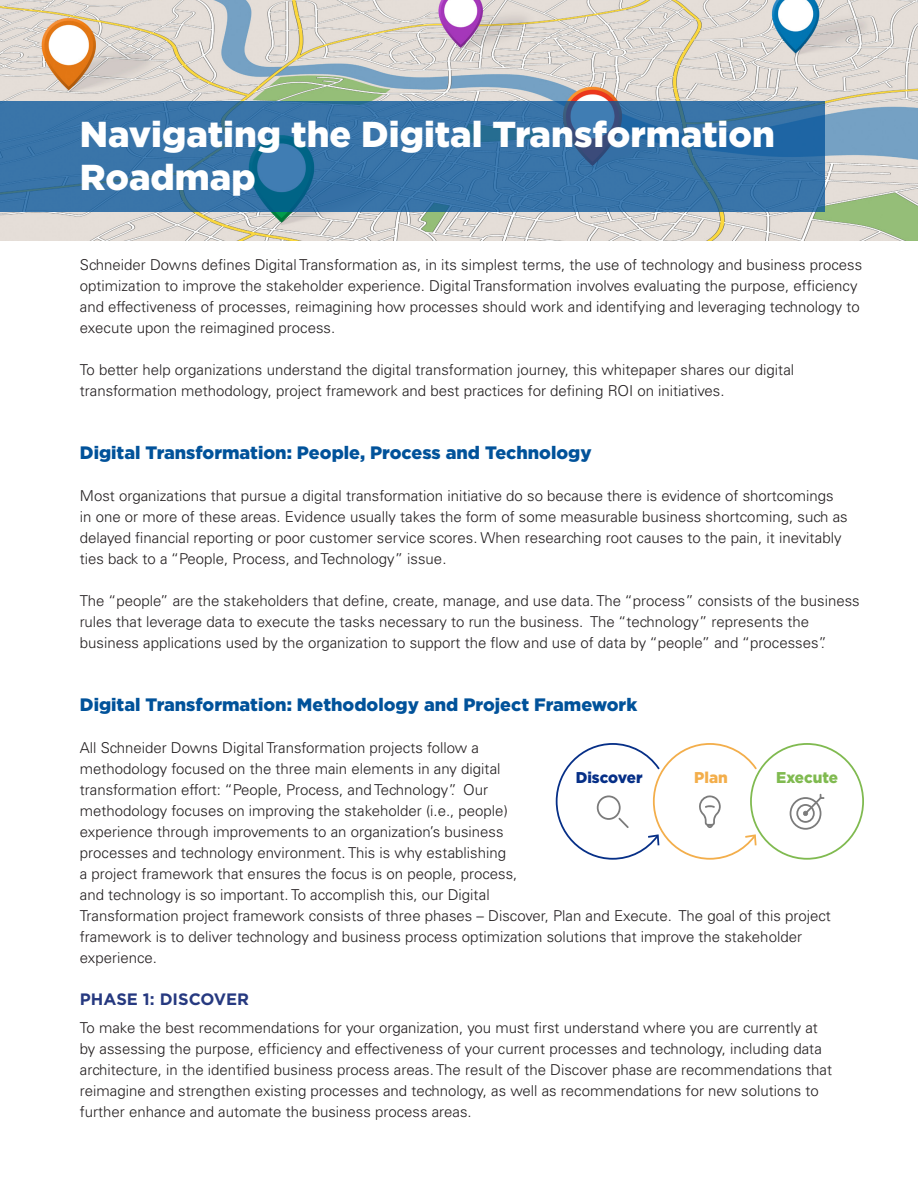
<style>
.page{position:relative;width:918px;height:1188px;background:#fff}
.page>*{position:absolute;margin:0;border:0;box-sizing:border-box;transform-origin:0 0}
.t1{font:900 36px/43.2px "Gotham";color:#fff}
.t2{font:900 18px "Gotham";color:#01529a}
.t3{font:700 16.5px "Gotham";color:#263980}
.t4{font:900 15.6px "Gotham";color:#062f87}
.t5{font:900 15.6px "Gotham";color:#80ba50}
.t6{font:900 15.6px "Gotham";color:#f3ae4b}
.t7{font:300 15px/21px "Univers LT";color:#231f20}
</style>
<div class="page">
<img style="left:0;top:0;width:918px;height:241px">
<svg style="left:0;top:101px;width:825px;height:111px;background:#3571a5"></svg>
<svg style="left:556px;top:743px;width:308px;height:117px"></svg>
<p class="t1" style="left:80px;top:112px;width:696px">Navigating the Digital Transformation<br>Roadmap</p>
<p class="t7" style="left:80px;top:254px;width:784px">Schneider Downs defines Digital Transformation as, in its simplest terms, the use of technology and business process optimization to improve the stakeholder experience. Digital Transformation involves evaluating the purpose, efficiency and effectiveness of processes, reimagining how processes should work and identifying and leveraging technology to execute upon the reimagined process.</p>
<p class="t7" style="left:80px;top:359px;width:716px">To better help organizations understand the digital transformation journey, this whitepaper shares our digital transformation methodology, project framework and best practices for defining ROI on initiatives.</p>
<p class="t2" style="left:80px;top:442px;width:513px">Digital Transformation: People, Process and Technology</p>
<p class="t7" style="left:80px;top:485px;width:769px">Most organizations that pursue a digital transformation initiative do so because there is evidence of shortcomings in one or more of these areas. Evidence usually takes the form of some measurable business shortcoming, such as delayed financial reporting or poor customer service scores. When researching root causes to the pain, it inevitably ties back to a “People, Process, and Technology” issue.</p>
<p class="t7" style="left:80px;top:590px;width:781px">The “people” are the stakeholders that define, create, manage, and use data. The “process” consists of the business rules that leverage data to execute the tasks necessary to run the business. The “technology” represents the business applications used by the organization to support the flow and use of data by “people” and “processes”.</p>
<p class="t2" style="left:80px;top:694px;width:559px">Digital Transformation: Methodology and Project Framework</p>
<p class="t7" style="left:80px;top:737px;width:752px">All Schneider Downs Digital Transformation projects follow a<br>methodology focused on the three main elements in any digital<br>transformation effort: “People, Process, and Technology”. Our<br>methodology focuses on improving the stakeholder (i.e., people)<br>experience through improvements to an organization’s business<br>processes and technology environment. This is why establishing<br>a project framework that ensures the focus is on people, process,<br>and technology is so important. To accomplish this, our Digital<br>Transformation project framework consists of three phases – Discover, Plan and Execute. The goal of this project framework is to deliver technology and business process optimization solutions that improve the stakeholder experience.</p>
<p class="t3" style="left:80px;top:990px;width:171px">PHASE 1: DISCOVER</p>
<p class="t7" style="left:80px;top:1017px;width:754px">To make the best recommendations for your organization, you must first understand where you are currently at by assessing the purpose, efficiency and effectiveness of your current processes and technology, including data architecture, in the identified business process areas. The result of the Discover phase are recommendations that reimagine and strengthen existing processes and technology, as well as recommendations for new solutions to further enhance and automate the business process areas.</p>
<p class="t4" style="left:576px;top:768px;width:68px">Discover</p>
<p class="t6" style="left:694px;top:768px;width:35px">Plan</p>
<p class="t5" style="left:776px;top:768px;width:63px">Execute</p>
</div>
